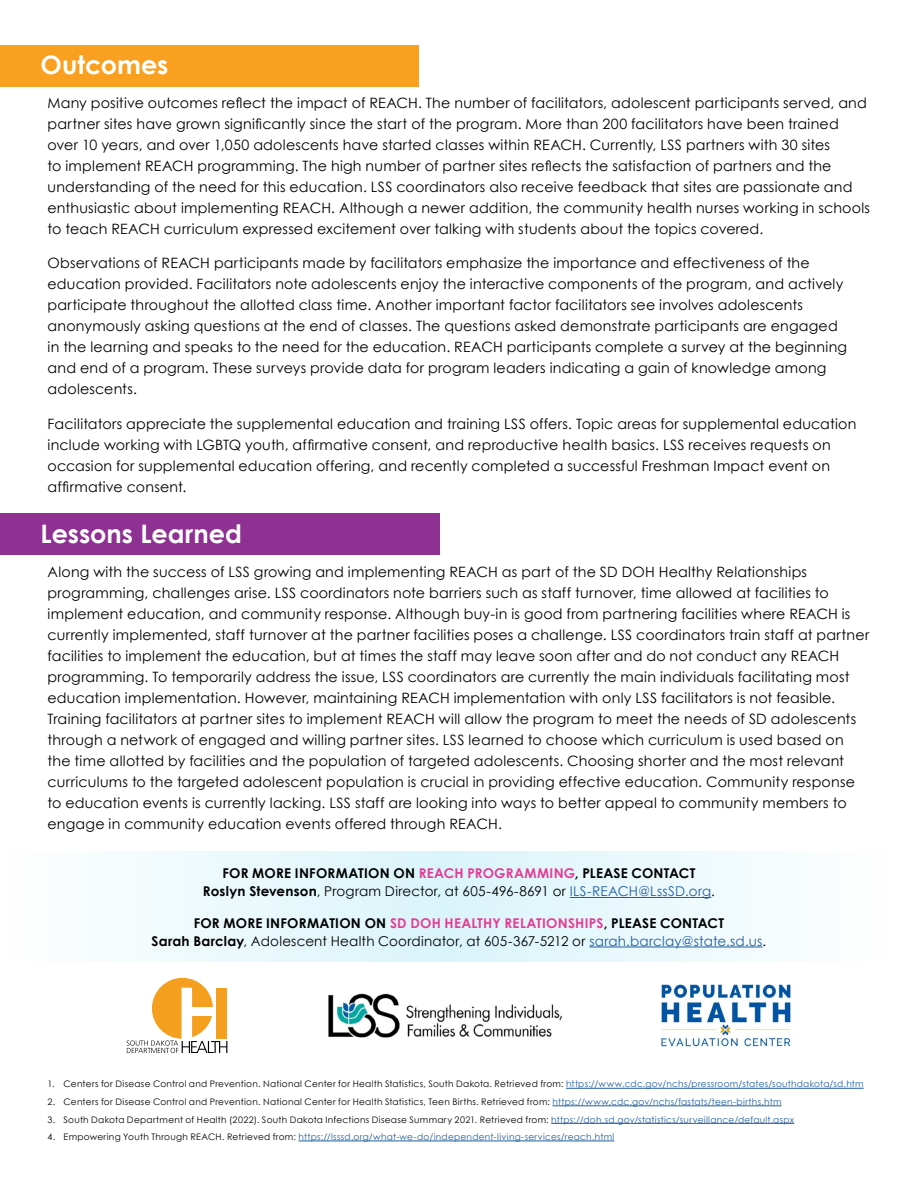
<style>
.page{position:relative;width:918px;height:1188px;background:#fff}
.page>*{position:absolute;margin:0;border:0;box-sizing:border-box;transform-origin:0 0}
.t1{font:700 25.5px "Century Gothic";color:#fff}
.t2{font:14.25px/21px "Century Gothic";letter-spacing:.015em;color:#000}
.t3{font:700 13.5px/18px "Century Gothic";letter-spacing:.015em;color:#000;text-align:center}
.t4{font:9px "Century Gothic";letter-spacing:.03em;color:#000}
.t5{font:9px "Century Gothic";letter-spacing:.03em;color:#215e9e}
.s1{color:#e43d96}
.s2{font-weight:400}
.s3{font-weight:400;color:#215e9e}
.s4{color:#215e9e}
.s5{color:#000}
</style>
<div class="page">
<svg style="left:124px;top:852px;width:645px;height:110px;fill:#e7f8fb"></svg>
<div style="left:0;top:45px;width:418px;height:41px;background:#f9a020"></div>
<div style="left:0;top:513px;width:440px;height:41px;background:#8e3193"></div>
<hr style="left:570px;top:897px;width:141px;height:1px;background:#215e9e">
<hr style="left:589px;top:947px;width:174px;height:1px;background:#215e9e">
<hr style="left:566px;top:1088px;width:298px;height:1px;background:#215e9e">
<hr style="left:553px;top:1106px;width:229px;height:1px;background:#215e9e">
<hr style="left:551px;top:1123px;width:243px;height:1px;background:#215e9e">
<hr style="left:298px;top:1141px;width:316px;height:1px;background:#215e9e">
<img style="left:328px;top:993px;width:235px;height:45px">
<svg style="left:127px;top:978px;width:100px;height:75px"></svg>
<img style="left:662px;top:984px;width:129px;height:63px">
<h1 class="t1" style="left:40px;top:46px;width:130px">Outcomes</h1>
<p class="t2" style="left:48px;top:92px;width:824px">Many positive outcomes reflect the impact of REACH. The number of facilitators, adolescent participants served, and partner sites have grown significantly since the start of the program. More than 200 facilitators have been trained over 10 years, and over 1,050 adolescents have started classes within REACH. Currently, LSS partners with 30 sites<br>to implement REACH programming. The high number of partner sites reflects the satisfaction of partners and the understanding of the need for this education. LSS coordinators also receive feedback that sites are passionate and enthusiastic about implementing REACH. Although a newer addition, the community health nurses working in schools to teach REACH curriculum expressed excitement over talking with students about the topics covered.</p>
<p class="t2" style="left:48px;top:252px;width:801px">Observations of REACH participants made by facilitators emphasize the importance and effectiveness of the education provided. Facilitators note adolescents enjoy the interactive components of the program, and actively participate throughout the allotted class time. Another important factor facilitators see involves adolescents anonymously asking questions at the end of classes. The questions asked demonstrate participants are engaged in the learning and speaks to the need for the education. REACH participants complete a survey at the beginning and end of a program. These surveys provide data for program leaders indicating a gain of knowledge among adolescents.</p>
<p class="t2" style="left:48px;top:413px;width:810px">Facilitators appreciate the supplemental education and training LSS offers. Topic areas for supplemental education include working with LGBTQ youth, affirmative consent, and reproductive health basics. LSS receives requests on occasion for supplemental education offering, and recently completed a successful Freshman Impact event on affirmative consent.</p>
<h1 class="t1" style="left:40px;top:515px;width:203px">Lessons Learned</h1>
<p class="t2" style="left:48px;top:561px;width:823px">Along with the success of LSS growing and implementing REACH as part of the SD DOH Healthy Relationships programming, challenges arise. LSS coordinators note barriers such as staff turnover, time allowed at facilities to implement education, and community response. Although buy-in is good from partnering facilities where REACH is currently implemented, staff turnover at the partner facilities poses a challenge. LSS coordinators train staff at partner facilities to implement the education, but at times the staff may leave soon after and do not conduct any REACH programming. To temporarily address the issue, LSS coordinators are currently the main individuals facilitating most education implementation. However, maintaining REACH implementation with only LSS facilitators is not feasible.<br>Training facilitators at partner sites to implement REACH will allow the program to meet the needs of SD adolescents through a network of engaged and willing partner sites. LSS learned to choose which curriculum is used based on the time allotted by facilities and the population of targeted adolescents. Choosing shorter and the most relevant curriculums to the targeted adolescent population is crucial in providing effective education. Community response to education events is currently lacking. LSS staff are looking into ways to better appeal to community members to engage in community education events offered through REACH.</p>
<p class="t3" style="left:203px;top:864px;width:514px">FOR MORE INFORMATION ON <span class="s1">REACH PROGRAMMING</span>, PLEASE CONTACT<br>Roslyn Stevenson<span class="s2">, Program Director, at 605-496-8691 or</span> <span class="s3">ILS-REACH@LssSD.org</span><span class="s2">.</span></p>
<p class="t3" style="left:152px;top:913px;width:616px">FOR MORE INFORMATION ON <span class="s1">SD DOH HEALTHY RELATIONSHIPS</span>, PLEASE CONTACT<br>Sarah Barclay<span class="s2">, Adolescent Health Coordinator, at 605-367-5212 or</span> <span class="s3">sarah.barclay@state.sd.us</span><span class="s2">.</span></p>
<p class="t4" style="left:48px;top:1078px;width:818px">1. Centers for Disease Control and Prevention. National Center for Health Statistics, South Dakota. Retrieved from: <span class="s4">https://www.cdc.gov/nchs/pressroom/states/southdakota/sd.htm</span></p>
<p class="t4" style="left:48px;top:1095px;width:736px">2. Centers for Disease Control and Prevention. National Center for Health Statistics, Teen Births. Retrieved from: <span class="s4">https://www.cdc.gov/nchs/fastats/teen-births.htm</span></p>
<p class="t4" style="left:48px;top:1113px;width:748px">3. South Dakota Department of Health (2022). South Dakota Infections Disease Summary 2021. Retrieved from: <span class="s4">https://doh.sd.gov/statistics/surveillance/default.aspx</span></p>
<p class="t5" style="left:48px;top:1131px;width:568px"><span class="s5">4. Empowering Youth Through REACH. Retrieved from:</span> https://lsssd.org/what-we-do/independent-living-services/reach.html</p>
</div>
